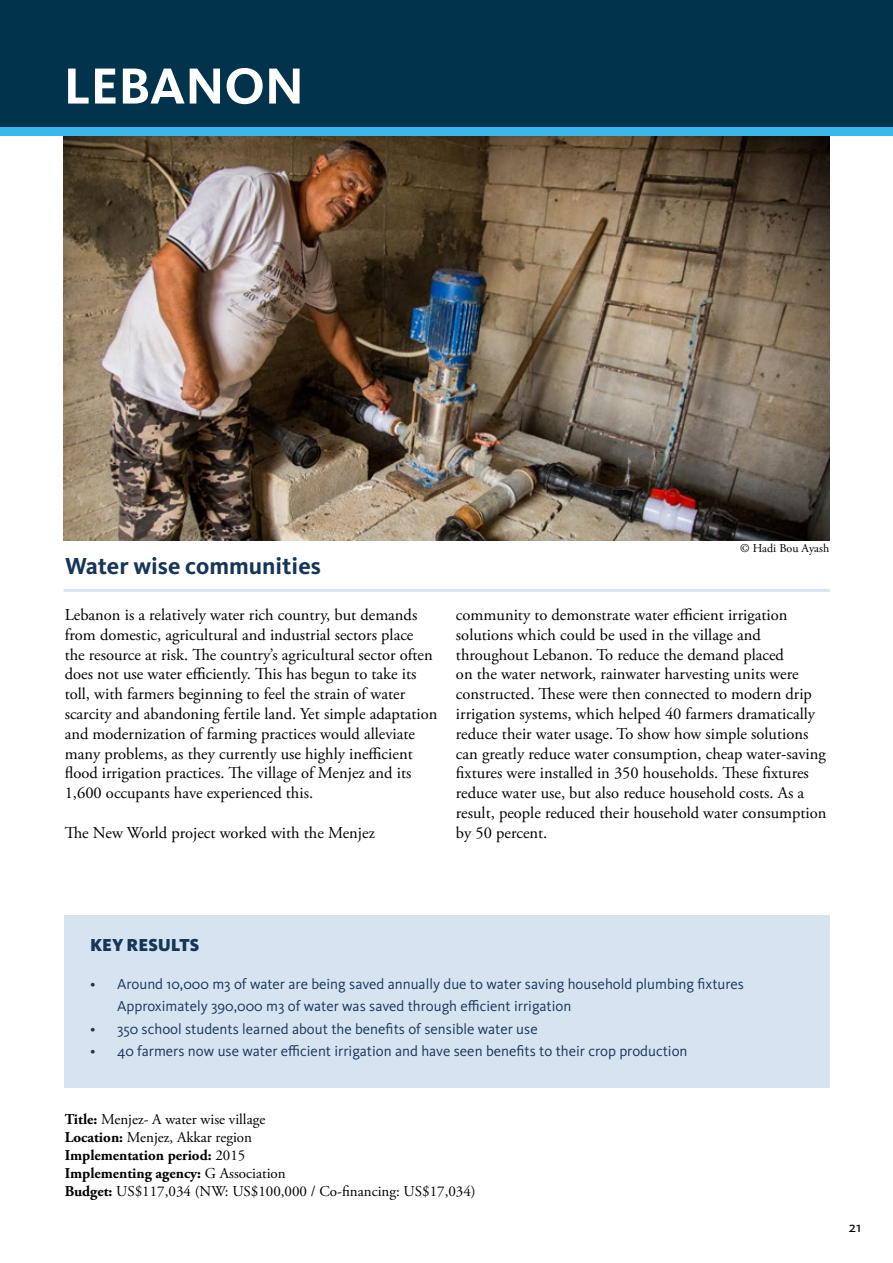
<style>
.page{position:relative;width:893px;height:1263px;background:#fff}
.page>*{position:absolute;margin:0;border:0;box-sizing:border-box;transform-origin:0 0}
.t1{font:700 52.5px "Kievit OT";color:#fff}
.t2{font:700 24px "Kievit OT";color:#163659}
.t3{font:900 18px "Kievit OT";color:#163659}
.t4{font:16.5px/19.8px "Adobe Garamond Pro";color:#000}
.t5{font:15px/22.5px "Kievit OT";color:#163659}
.t6{font:15px/18px "Adobe Garamond Pro";color:#000}
.t7{font:15px "Kievit OT";color:#000}
.t8{font:12px "Adobe Garamond Pro";color:#000}
.s1{font-weight:700}
</style>
<div class="page">
<img style="left:64px;top:136px;width:766px;height:405px">
<div style="left:0;top:0;width:893px;height:127px;background:#01334c"></div>
<hr style="left:64px;top:589px;width:766px;height:3px;background:#d6e3f1">
<div style="left:64px;top:915px;width:766px;height:173px;background:#d6e3f1"></div>
<div style="left:0;top:127px;width:893px;height:9px;background:#3ab8eb"></div>
<h1 class="t1" style="left:64px;top:55px;width:242px">LEBANON</h1>
<h2 class="t2" style="left:65px;top:551px;width:257px">Water wise communities</h2>
<p class="t4" style="left:65px;top:605px;width:374px">Lebanon is a relatively water rich country, but demands from domestic, agricultural and industrial sectors place the resource at risk. The country’s agricultural sector often does not use water efficiently. This has begun to take its toll, with farmers beginning to feel the strain of water scarcity and abandoning fertile land. Yet simple adaptation and modernization of farming practices would alleviate many problems, as they currently use highly inefficient flood irrigation practices. The village of Menjez and its 1,600 occupants have experienced this.</p>
<p class="t4" style="left:65px;top:823px;width:312px">The New World project worked with the Menjez</p>
<p class="t8" style="left:740px;top:541px;width:90px">© Hadi Bou Ayash</p>
<p class="t4" style="left:456px;top:605px;width:372px">community to demonstrate water efficient irrigation solutions which could be used in the village and throughout Lebanon. To reduce the demand placed<br>on the water network, rainwater harvesting units were constructed. These were then connected to modern drip irrigation systems, which helped 40 farmers dramatically reduce their water usage. To show how simple solutions can greatly reduce water consumption, cheap water-saving fixtures were installed in 350 households. These fixtures reduce water use, but also reduce household costs. As a result, people reduced their household water consumption by 50 percent.</p>
<p class="t3" style="left:90px;top:934px;width:111px">KEY RESULTS</p>
<p class="t5" style="left:117px;top:973px;width:628px;text-indent:-27px">• Around 10,000 m3 of water are being saved annually due to water saving household plumbing fixtures<br>Approximately 390,000 m3 of water was saved through efficient irrigation</p>
<p class="t5" style="left:90px;top:1018px;width:449px">• 350 school students learned about the benefits of sensible water use</p>
<p class="t5" style="left:90px;top:1040px;width:599px">• 40 farmers now use water efficient irrigation and have seen benefits to their crop production</p>
<p class="t6" style="left:65px;top:1111px;width:412px"><span class="s1">Title:</span> Menjez- A water wise village<br><span class="s1">Location:</span> Menjez, Akkar region<br><span class="s1">Implementation period:</span> 2015<br><span class="s1">Implementing agency:</span> G Association<br><span class="s1">Budget:</span> US$117,034 (NW: US$100,000 / Co-financing: US$17,034)</p>
<p class="t7" style="left:849px;top:1218px;width:14px">21</p>
</div>
